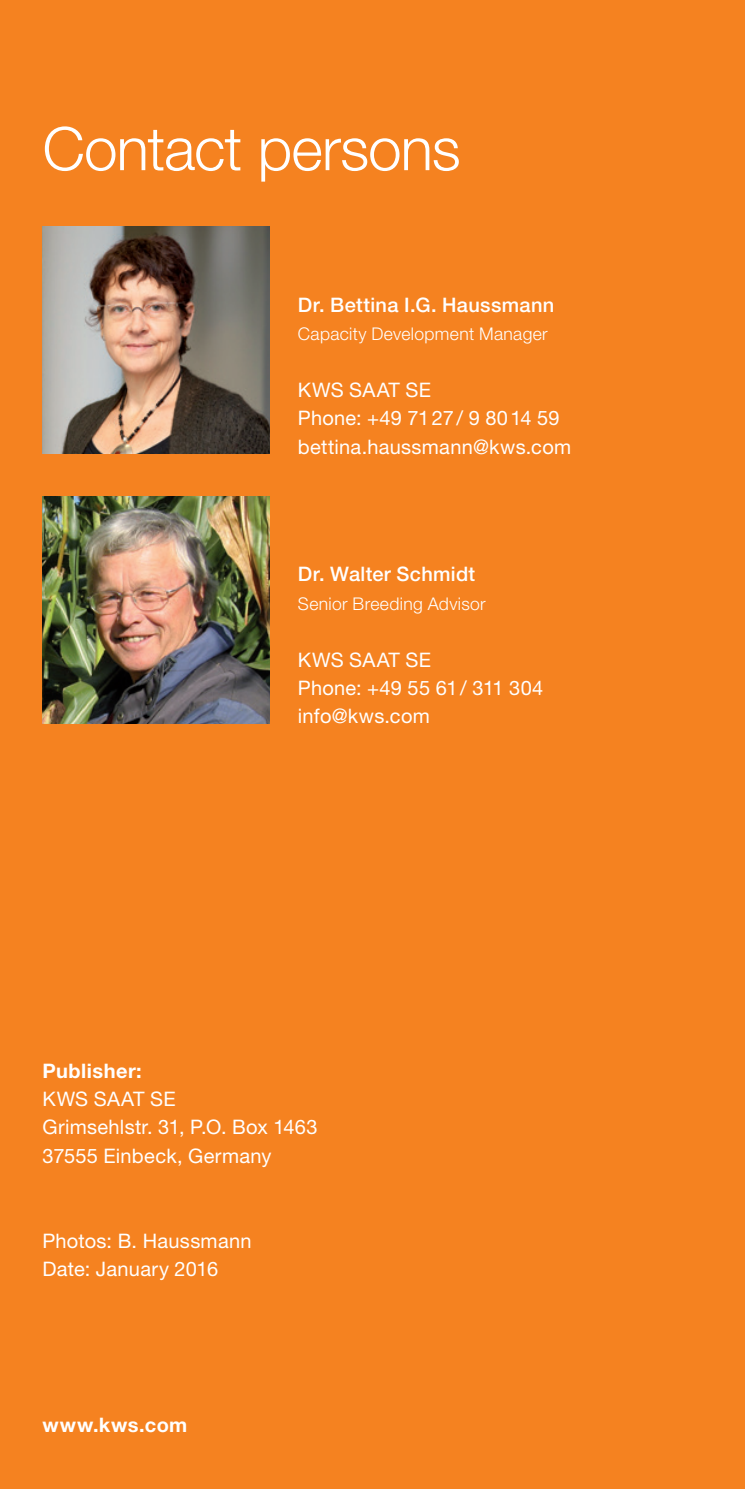
<style>
.page{position:relative;width:745px;height:1489px;background:#fff}
.page>*{position:absolute;margin:0;border:0;box-sizing:border-box;transform-origin:0 0}
.t1{font:300 60px "Helvetica Neue LT Std";letter-spacing:-.015em;color:#fff}
.t2{font:20px/28.2px "Helvetica Neue LT Std";letter-spacing:.015em;color:#fff}
.t3{font:500 20px "Helvetica Neue LT Std";letter-spacing:.015em;color:#fff}
.t4{font:700 20px "Helvetica Neue LT Std";letter-spacing:.025em;color:#fff}
.t5{font:300 17.5px "Helvetica Neue LT Std";letter-spacing:.02em;color:#fff}
</style>
<div class="page">
<div style="left:0;top:0;width:744px;height:1488px;background:#f58220"></div>
<img style="left:43px;top:227px;width:226px;height:227px">
<img style="left:43px;top:496px;width:226px;height:227px">
<h1 class="t1" style="left:43px;top:112px;width:419px">Contact persons</h1>
<p class="t3" style="left:298px;top:293px;width:258px">Dr. Bettina I.G. Haussmann</p>
<p class="t5" style="left:298px;top:323px;width:251px">Capacity Development Manager</p>
<p class="t2" style="left:298px;top:375px;width:274px">KWS SAAT SE<br>Phone: +49 7127/ 9 8014 59 bettina.haussmann@kws.com</p>
<p class="t3" style="left:298px;top:562px;width:179px">Dr. Walter Schmidt</p>
<p class="t5" style="left:298px;top:593px;width:189px">Senior Breeding Advisor</p>
<p class="t2" style="left:298px;top:645px;width:247px">KWS SAAT SE<br>Phone: +49 55 61/ 311 304 info@kws.com</p>
<p class="t4" style="left:42px;top:1058px;width:101px">Publisher:</p>
<p class="t2" style="left:42px;top:1084px;width:276px">KWS SAAT SE<br>Grimsehlstr. 31, P.O. Box 1463<br>37555 Einbeck, Germany</p>
<p class="t2" style="left:42px;top:1226px;width:210px">Photos: B. Haussmann<br>Date: January 2016</p>
<p class="t4" style="left:43px;top:1412px;width:146px">www.kws.com</p>
</div>
